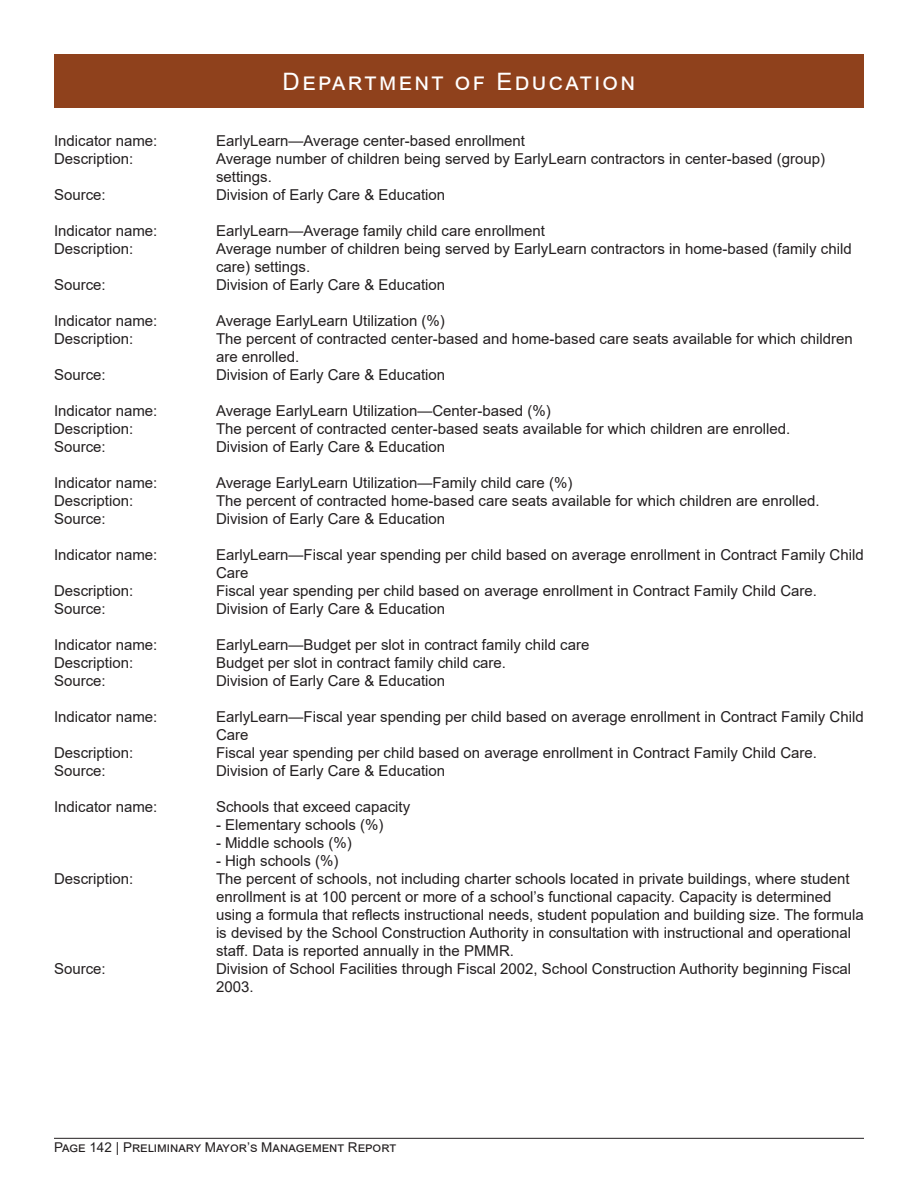
<style>
.page{position:relative;width:918px;height:1188px;background:#fff}
.page>*{position:absolute;margin:0;border:0;box-sizing:border-box;transform-origin:0 0}
.t1{font:24px "Arial";letter-spacing:.1em;color:#fff}
.Indicator_Definition{font:15px/18px "Arial";color:#231f20}
.t2{font:13.5px "Arial";color:#231f20}
</style>
<div class="page">
<hr style="left:54px;top:1138px;width:810px;height:1px;background:#231f20">
<div style="left:54px;top:54px;width:810px;height:54px;background:#8f411c"></div>
<h1 class="t1" style="left:283px;top:65px;width:354px">Department of Education</h1>
<p class="Indicator_Definition" style="left:54px;top:132px;width:105px">Indicator name:</p>
<p class="Indicator_Definition" style="left:216px;top:132px;width:311px">EarlyLearn—Average center-based enrollment</p>
<p class="Indicator_Definition" style="left:54px;top:150px;width:81px">Description:</p>
<p class="Indicator_Definition" style="left:216px;top:150px;width:611px">Average number of children being served by EarlyLearn contractors in center-based (group) settings.</p>
<p class="Indicator_Definition" style="left:54px;top:186px;width:53px">Source:</p>
<p class="Indicator_Definition" style="left:216px;top:186px;width:231px">Division of Early Care &amp; Education</p>
<p class="Indicator_Definition" style="left:54px;top:222px;width:105px">Indicator name:</p>
<p class="Indicator_Definition" style="left:216px;top:222px;width:331px">EarlyLearn—Average family child care enrollment</p>
<p class="Indicator_Definition" style="left:54px;top:240px;width:81px">Description:</p>
<p class="Indicator_Definition" style="left:216px;top:240px;width:637px">Average number of children being served by EarlyLearn contractors in home-based (family child care) settings.</p>
<p class="Indicator_Definition" style="left:54px;top:276px;width:53px">Source:</p>
<p class="Indicator_Definition" style="left:216px;top:276px;width:231px">Division of Early Care &amp; Education</p>
<p class="Indicator_Definition" style="left:54px;top:312px;width:105px">Indicator name:</p>
<p class="Indicator_Definition" style="left:216px;top:312px;width:230px">Average EarlyLearn Utilization (%)</p>
<p class="Indicator_Definition" style="left:54px;top:330px;width:81px">Description:</p>
<p class="Indicator_Definition" style="left:216px;top:330px;width:638px">The percent of contracted center-based and home-based care seats available for which children are enrolled.</p>
<p class="Indicator_Definition" style="left:54px;top:366px;width:53px">Source:</p>
<p class="Indicator_Definition" style="left:216px;top:366px;width:231px">Division of Early Care &amp; Education</p>
<p class="Indicator_Definition" style="left:54px;top:402px;width:105px">Indicator name:</p>
<p class="Indicator_Definition" style="left:216px;top:402px;width:336px">Average EarlyLearn Utilization—Center-based (%)</p>
<p class="Indicator_Definition" style="left:54px;top:420px;width:81px">Description:</p>
<p class="Indicator_Definition" style="left:216px;top:420px;width:576px">The percent of contracted center-based seats available for which children are enrolled.</p>
<p class="Indicator_Definition" style="left:54px;top:438px;width:53px">Source:</p>
<p class="Indicator_Definition" style="left:216px;top:438px;width:231px">Division of Early Care &amp; Education</p>
<p class="Indicator_Definition" style="left:54px;top:474px;width:105px">Indicator name:</p>
<p class="Indicator_Definition" style="left:216px;top:474px;width:358px">Average EarlyLearn Utilization—Family child care (%)</p>
<p class="Indicator_Definition" style="left:54px;top:492px;width:81px">Description:</p>
<p class="Indicator_Definition" style="left:216px;top:492px;width:605px">The percent of contracted home-based care seats available for which children are enrolled.</p>
<p class="Indicator_Definition" style="left:54px;top:510px;width:53px">Source:</p>
<p class="Indicator_Definition" style="left:216px;top:510px;width:231px">Division of Early Care &amp; Education</p>
<p class="Indicator_Definition" style="left:54px;top:546px;width:105px">Indicator name:</p>
<p class="Indicator_Definition" style="left:216px;top:546px;width:649px">EarlyLearn—Fiscal year spending per child based on average enrollment in Contract Family Child<br>Care</p>
<p class="Indicator_Definition" style="left:54px;top:582px;width:81px">Description:</p>
<p class="Indicator_Definition" style="left:216px;top:582px;width:603px">Fiscal year spending per child based on average enrollment in Contract Family Child Care.</p>
<p class="Indicator_Definition" style="left:54px;top:600px;width:53px">Source:</p>
<p class="Indicator_Definition" style="left:216px;top:600px;width:231px">Division of Early Care &amp; Education</p>
<p class="Indicator_Definition" style="left:54px;top:636px;width:105px">Indicator name:</p>
<p class="Indicator_Definition" style="left:216px;top:636px;width:375px">EarlyLearn—Budget per slot in contract family child care</p>
<p class="Indicator_Definition" style="left:54px;top:654px;width:81px">Description:</p>
<p class="Indicator_Definition" style="left:216px;top:654px;width:292px">Budget per slot in contract family child care.</p>
<p class="Indicator_Definition" style="left:54px;top:672px;width:53px">Source:</p>
<p class="Indicator_Definition" style="left:216px;top:672px;width:231px">Division of Early Care &amp; Education</p>
<p class="Indicator_Definition" style="left:54px;top:708px;width:105px">Indicator name:</p>
<p class="Indicator_Definition" style="left:216px;top:708px;width:649px">EarlyLearn—Fiscal year spending per child based on average enrollment in Contract Family Child<br>Care</p>
<p class="Indicator_Definition" style="left:54px;top:744px;width:81px">Description:</p>
<p class="Indicator_Definition" style="left:216px;top:744px;width:603px">Fiscal year spending per child based on average enrollment in Contract Family Child Care.</p>
<p class="Indicator_Definition" style="left:54px;top:762px;width:53px">Source:</p>
<p class="Indicator_Definition" style="left:216px;top:762px;width:231px">Division of Early Care &amp; Education</p>
<p class="Indicator_Definition" style="left:54px;top:798px;width:105px">Indicator name:</p>
<p class="Indicator_Definition" style="left:216px;top:798px;width:196px">Schools that exceed capacity</p>
<p class="Indicator_Definition" style="left:216px;top:816px;width:169px">- Elementary schools (%)</p>
<p class="Indicator_Definition" style="left:216px;top:834px;width:137px">- Middle schools (%)</p>
<p class="Indicator_Definition" style="left:216px;top:852px;width:124px">- High schools (%)</p>
<p class="Indicator_Definition" style="left:54px;top:870px;width:81px">Description:</p>
<p class="Indicator_Definition" style="left:216px;top:870px;width:649px">The percent of schools, not including charter schools located in private buildings, where student enrollment is at 100 percent or more of a school’s functional capacity. Capacity is determined using a formula that reflects instructional needs, student population and building size. The formula is devised by the School Construction Authority in consultation with instructional and operational staff. Data is reported annually in the PMMR.</p>
<p class="Indicator_Definition" style="left:54px;top:960px;width:53px">Source:</p>
<p class="Indicator_Definition" style="left:216px;top:960px;width:637px">Division of School Facilities through Fiscal 2002, School Construction Authority beginning Fiscal<br>2003.</p>
<p class="t2" style="left:54px;top:1138px;width:344px">Page 142 | Preliminary Mayor’s Management Report</p>
</div>
